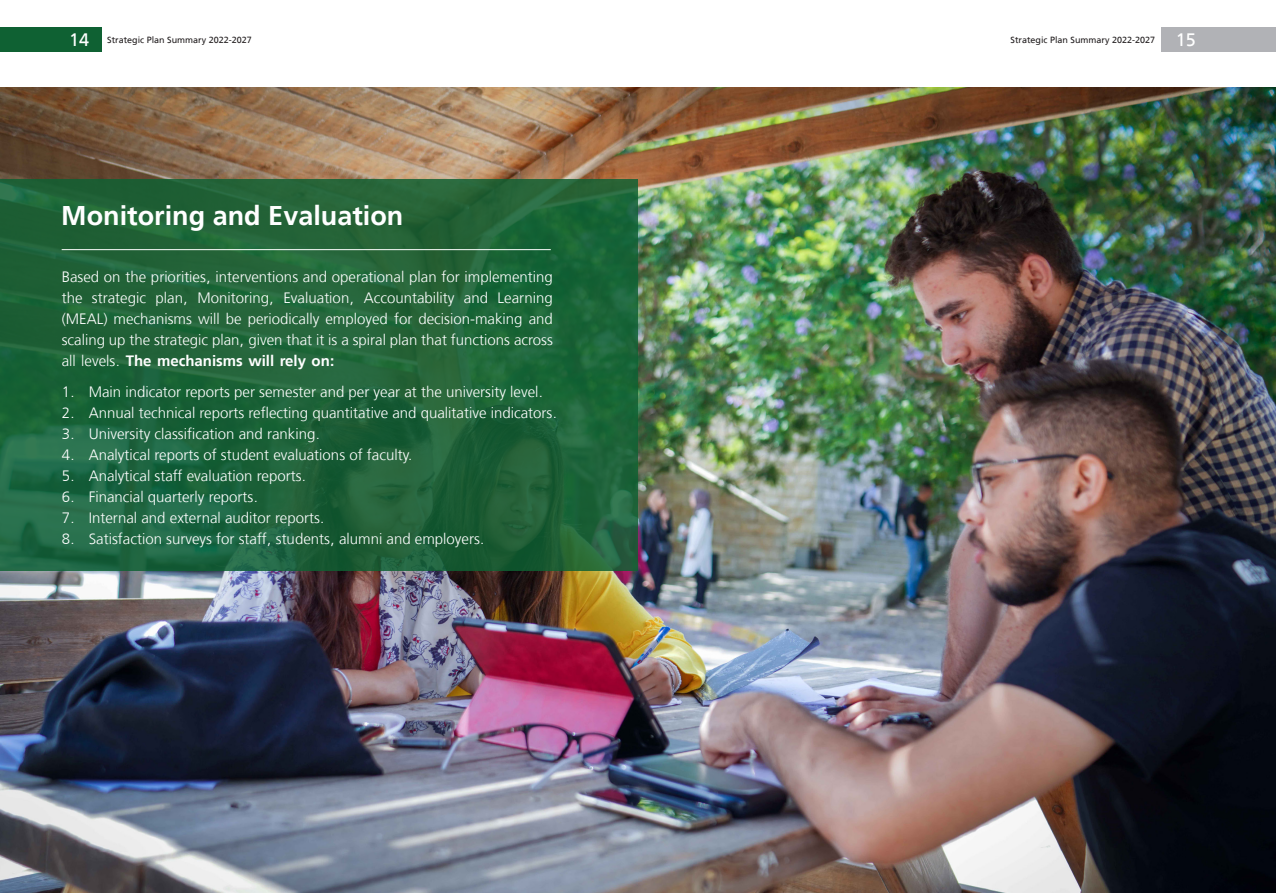
<style>
.page{position:relative;width:1276px;height:893px;background:#fff}
.page>*{position:absolute;margin:0;border:0;box-sizing:border-box;transform-origin:0 0}
.t1{font:700 27px "Frutiger LT Arabic 65";color:#fff}
.t2{font:300 15px/21px "Frutiger LT Arabic 45";color:#fff;text-align:justify}
.t3{font:9px "Frutiger LT Arabic 55 Roman";color:#231f20}
.s1{font-size:18px;color:#fff}
.s2{font-family:"Frutiger LT Arabic 65";font-weight:700}
</style>
<div class="page">
<div style="left:1161px;top:28px;width:115px;height:24px;background:#b1b2b6"></div>
<div style="left:0;top:28px;width:102px;height:24px;background:#0f6133"></div>
<img style="left:0;top:87px;width:1276px;height:806px">
<svg style="left:0;top:180px;width:638px;height:391px;background:#1f633a"></svg>
<hr style="left:62px;top:249px;width:489px;height:1px;background:#fff">
<p class="t3" style="left:69px;top:33px;width:184px"><span class="s1">14</span> Strategic Plan Summary 2022-2027</p>
<p class="t3" style="left:1010px;top:33px;width:187px">Strategic Plan Summary 2022-2027 <span class="s1">15</span></p>
<p class="t1" style="left:61px;top:194px;width:344px">Monitoring and Evaluation</p>
<p class="t2" style="left:62px;top:266px;width:493px">Based on the priorities, interventions and operational plan for implementing the strategic plan, Monitoring, Evaluation, Accountability and Learning (MEAL) mechanisms will be periodically employed for decision-making and scaling up the strategic plan, given that it is a spiral plan that functions across all levels. <span class="s2">The mechanisms will rely on:</span></p>
<p class="t2" style="left:62px;top:381px;width:483px">1. Main indicator reports per semester and per year at the university level.</p>
<p class="t2" style="left:62px;top:402px;width:497px">2. Annual technical reports reflecting quantitative and qualitative indicators.</p>
<p class="t2" style="left:62px;top:423px;width:260px">3. University classification and ranking.</p>
<p class="t2" style="left:62px;top:444px;width:353px">4. Analytical reports of student evaluations of faculty.</p>
<p class="t2" style="left:62px;top:465px;width:246px">5. Analytical staff evaluation reports.</p>
<p class="t2" style="left:62px;top:486px;width:198px">6. Financial quarterly reports.</p>
<p class="t2" style="left:62px;top:507px;width:265px">7. Internal and external auditor reports.</p>
<p class="t2" style="left:62px;top:528px;width:425px">8. Satisfaction surveys for staff, students, alumni and employers.</p>
</div>
